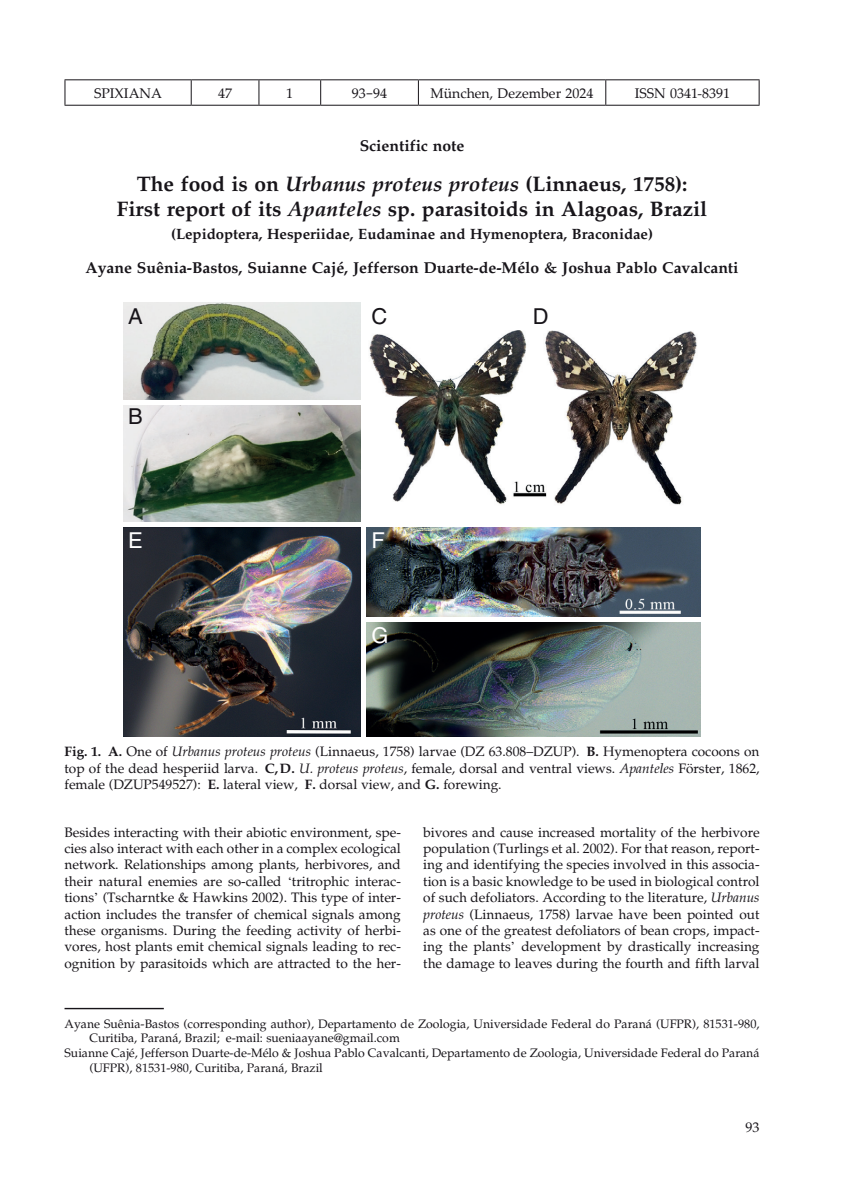
<style>
.page{position:relative;width:844px;height:1191px;background:#fff}
.page>*{position:absolute;margin:0;border:0;box-sizing:border-box;transform-origin:0 0}
.t1{font:21.88px "Helvetica";color:#171419}
.t2{font:21.88px "Helvetica";color:#fff}
.Titel{font:700 21px/25.2px "Palatino";color:#171419;text-align:center}
.Autor{font:700 15.75px "Palatino";color:#171419}
.Taxon{font:700 14.88px "Palatino";color:#171419}
.t3{font:14px "Palatino Linotype";color:#171419}
.t4{font:14px "Palatino Roman";color:#171419}
.TEXT-klein{font:13.65px/16.4px "Palatino Roman";color:#171419;text-align:justify}
.Abb{font:13.65px/16.4px "Palatino Roman";color:#171419;text-align:justify}
.Fußnote_Linie{font:12.25px/14.7px "Palatino Roman";color:#171419}
.Fußnote{font:12.25px/14.7px "Palatino Roman";color:#171419}
.s1{font-family:"Hil Roman"}
.s2{font-style:italic}
.s3{font-family:"Palatino";font-weight:700}
.s4{font-family:"Palatino";font-style:italic}
.s5{font-family:"Times"}
</style>
<div class="page">
<hr style="left:64px;top:79px;width:127px;height:1px;background:#171419">
<svg style="left:64px;top:80px;width:1px;height:25px"></svg>
<hr style="left:191px;top:79px;width:68px;height:1px;background:#171419">
<svg style="left:191px;top:80px;width:1px;height:25px"></svg>
<hr style="left:259px;top:79px;width:61px;height:1px;background:#171419">
<svg style="left:258px;top:80px;width:1px;height:25px"></svg>
<hr style="left:320px;top:79px;width:98px;height:1px;background:#171419">
<svg style="left:320px;top:80px;width:1px;height:25px"></svg>
<hr style="left:418px;top:79px;width:187px;height:1px;background:#171419">
<svg style="left:418px;top:80px;width:1px;height:25px"></svg>
<hr style="left:605px;top:79px;width:154px;height:1px;background:#171419">
<svg style="left:605px;top:80px;width:1px;height:25px"></svg>
<svg style="left:758px;top:80px;width:1px;height:25px"></svg>
<hr style="left:64px;top:105px;width:127px;height:1px;background:#171419">
<hr style="left:191px;top:105px;width:68px;height:1px;background:#171419">
<hr style="left:259px;top:105px;width:61px;height:1px;background:#171419">
<hr style="left:320px;top:105px;width:98px;height:1px;background:#171419">
<hr style="left:418px;top:105px;width:187px;height:1px;background:#171419">
<hr style="left:605px;top:105px;width:154px;height:1px;background:#171419">
<hr style="left:64px;top:1007px;width:100px;height:2px;background:#171419">
<img style="left:123px;top:302px;width:577px;height:434px">
<div style="left:64px;top:522px;width:695px;height:5px;background:#fff"></div>
<div style="left:66px;top:400px;width:300px;height:5px;background:#fff"></div>
<div style="left:364px;top:616px;width:343px;height:5px;background:#fff"></div>
<div style="left:361px;top:302px;width:5px;height:437px;background:#fff"></div>
<p class="t3" style="left:94px;top:83px;width:69px">SPIXIANA</p>
<p class="t3" style="left:218px;top:83px;width:15px">47</p>
<p class="t3" style="left:286px;top:83px;width:8px">1</p>
<p class="t3" style="left:352px;top:83px;width:37px">93<span class="s1">-</span>94</p>
<p class="t3" style="left:430px;top:83px;width:164px">München, Dezember 2024</p>
<p class="t3" style="left:634px;top:83px;width:97px">ISSN 0341-8391</p>
<p class="Autor" style="left:359px;top:135px;width:106px">Scientific note</p>
<p class="Titel" style="left:117px;top:171px;width:591px">The food is on <span class="s2">Urbanus proteus proteus</span> (Linnaeus, 1758):<br>First report of its <span class="s2">Apanteles</span> sp. parasitoids in Alagoas, Brazil</p>
<p class="Taxon" style="left:171px;top:224px;width:483px">(Lepidoptera, Hesperiidae, Eudaminae and Hymenoptera, Braconidae)</p>
<p class="Autor" style="left:86px;top:257px;width:654px">Ayane Suênia-Bastos, Suianne Cajé, Jefferson Duarte-de-Mélo &amp; Joshua Pablo Cavalcanti</p>
<p class="t1" style="left:128px;top:303px;width:16px">A</p>
<p class="t1" style="left:128px;top:403px;width:16px">B</p>
<p class="t1" style="left:371px;top:303px;width:17px">C</p>
<p class="t1" style="left:532px;top:303px;width:17px">D</p>
<p class="t2" style="left:128px;top:528px;width:16px">E</p>
<p class="t2" style="left:371px;top:528px;width:15px">F</p>
<p class="t2" style="left:371px;top:622px;width:19px">G</p>
<p class="Abb" style="left:64px;top:744px;width:696px"><span class="s3">Fig. 1. A.</span> One of <span class="s4">Urbanus proteus proteus</span> (Linnaeus, 1758) larvae (DZ 63.808–DZUP). <span class="s3">B.</span> Hymenoptera cocoons on top of the dead hesperiid larva. <span class="s3">C,D.</span> <span class="s4">U. proteus proteus</span>, female, dorsal and ventral views. <span class="s4">Apanteles</span> Förster, 1862, female (DZUP549527): <span class="s3">E.</span> lateral view, <span class="s3">F.</span> dorsal view, and <span class="s3">G.</span> forewing.</p>
<p class="TEXT-klein" style="left:64px;top:824px;width:338px">Besides interacting with their abiotic environment, spe&shy;cies also interact with each other in a complex ecological network. Relationships among plants, herbivores, and their natural enemies are so-called <span class="s5">‘</span>tritrophic interac&shy;tions<span class="s5">’</span> (Tscharntke &amp; Hawkins 2002). This type of inter&shy;action includes the transfer of chemical signals among these organisms. During the feeding activity of herbi&shy;vores, host plants emit chemical signals leading to rec&shy;ognition by parasitoids which are attracted to the her-</p>
<p class="TEXT-klein" style="left:423px;top:824px;width:338px">bivores and cause increased mortality of the herbivore population (Turlings et al. 2002). For that reason, report&shy;ing and identifying the species involved in this associa&shy;tion is a basic knowledge to be used in biological control of such defoliators. According to the literature, <span class="s4">Urbanus proteus</span> (Linnaeus, 1758) larvae have been pointed out as one of the greatest defoliators of bean crops, impact&shy;ing the plants<span class="s5">’</span> development by drastically increasing the damage to leaves during the fourth and fifth larval</p>
<p class="Fußnote_Linie" style="left:89px;top:1016px;width:671px;text-indent:-25px">Ayane Suênia-Bastos (corresponding author), Departamento de Zoologia, Universidade Federal do Paraná (UFPR), 81531-980,<br>Curitiba, Paraná, Brazil; e-mail: sueniaayane@gmail.com</p>
<p class="Fußnote" style="left:89px;top:1045px;width:671px;text-indent:-25px">Suianne Cajé, Jefferson Duarte-de-Mélo &amp; Joshua Pablo Cavalcanti, Departamento de Zoologia, Universidade Federal do Paraná (UFPR), 81531-980, Curitiba, Paraná, Brazil</p>
<p class="t4" style="left:745px;top:1119px;width:15px">93</p>
</div>
